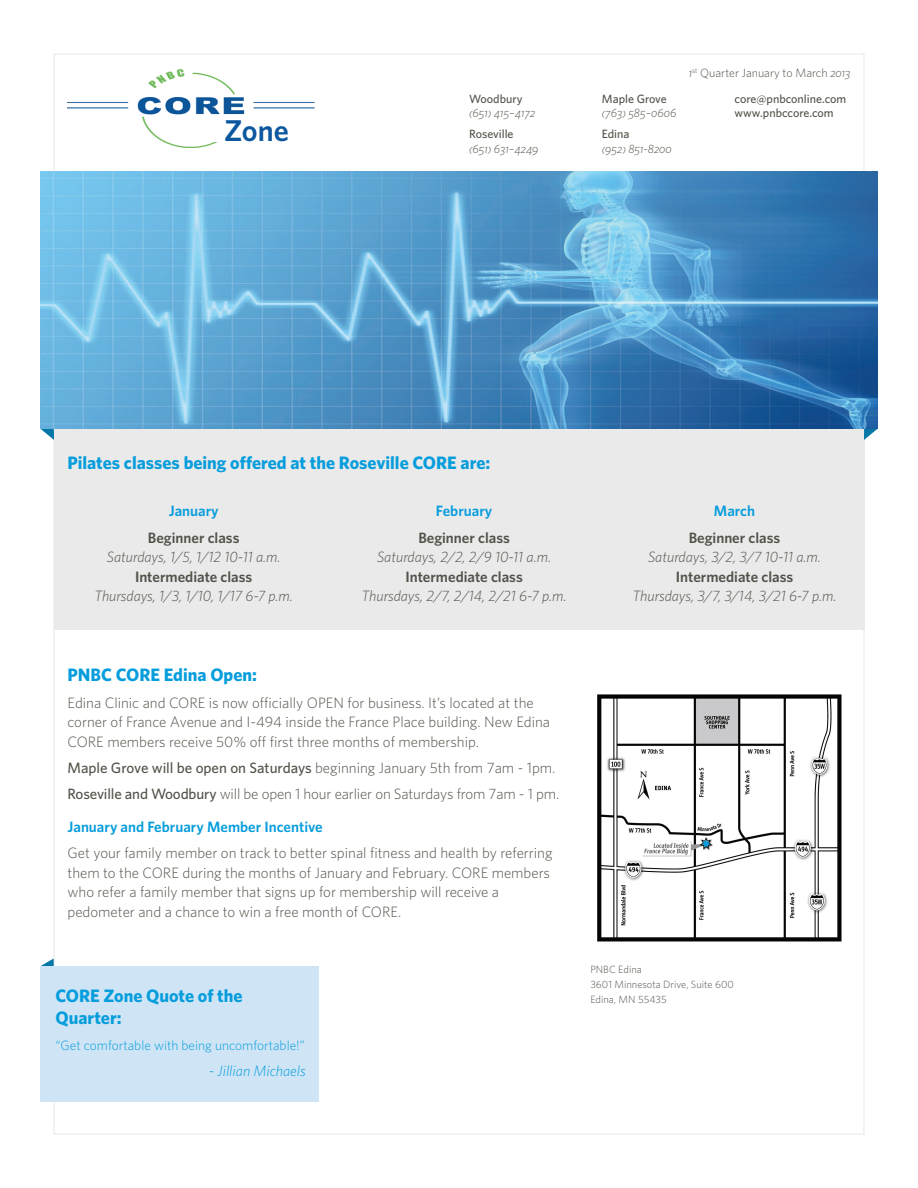
<style>
.page{position:relative;width:918px;height:1188px;background:#fff}
.page>*{position:absolute;margin:0;border:0;box-sizing:border-box;transform-origin:0 0}
.t1{font:600 30.15px "Whitney HTF";color:#0d579f}
.t2{font:700 18px/21.6px "Whitney HTF";color:#069ddc}
.t3{font:300 15px/19.5px "Whitney HTF";color:#535249}
.t4{font:italic 300 15px "Whitney HTF";color:#535249}
.t5{font:600 15px "Whitney HTF";color:#535249}
.t6{font:600 15px "Whitney HTF";color:#069ddc}
.t7{font:italic 300 15px "Whitney HTF";color:#069ddc}
.t8{font:300 13.5px "Whitney HTF";color:#069ddc}
.t9{font:500 12px/14.4px "Whitney HTF";color:#535249}
.t10{font:12px "Whitney HTF Light Italic SC";color:#535249}
.t11{font:300 12px "Whitney HTF";color:#535249}
.t12{font:300 10.5px/15px "Whitney HTF";color:#535249}
.s1{font-family:"Whitney HTF Light Italic SC";font-weight:400}
.s2{font-weight:500}
</style>
<div class="page">
<svg style="left:40px;top:958px;width:14px;height:32px"></svg>
<div style="left:41px;top:966px;width:278px;height:136px;background:#cfe5f6"></div>
<div style="left:54px;top:426px;width:810px;height:204px;background:#eaeaeb"></div>
<svg style="left:41px;top:429px;width:13px;height:11px"></svg>
<svg style="left:864px;top:429px;width:13px;height:11px"></svg>
<img style="left:40px;top:171px;width:838px;height:258px">
<img style="left:68px;top:70px;width:247px;height:77px">
<div style="left:193px;top:119px;width:184px;height:23px;background:#fff"></div>
<img style="left:597px;top:694px;width:245px;height:248px">
<svg style="left:702px;top:839px;width:8px;height:8px"></svg>
<h1 class="t1" style="left:224px;top:113px;width:66px">Zone</h1>
<p class="t9" style="left:469px;top:91px;width:55px">Woodbury</p>
<p class="t10" style="left:469px;top:106px;width:68px">(651) 415–4172</p>
<p class="t9" style="left:469px;top:127px;width:46px">Roseville</p>
<p class="t10" style="left:469px;top:142px;width:71px">(651) 631–4249</p>
<p class="t9" style="left:602px;top:91px;width:66px">Maple Grove</p>
<p class="t10" style="left:602px;top:106px;width:76px">(763) 585–0606</p>
<p class="t9" style="left:602px;top:127px;width:29px">Edina</p>
<p class="t10" style="left:602px;top:142px;width:71px">(952) 851-8200</p>
<p class="t11" style="left:689px;top:66px;width:163px"><span class="s1">1</span><sup>st</sup> Quarter January to March <span class="s1">2013</span></p>
<p class="t9" style="left:735px;top:91px;width:113px">core@pnbconline.com www.pnbccore.com</p>
<p class="t2" style="left:68px;top:452px;width:424px">Pilates classes being offered at the Roseville CORE are:</p>
<p class="t6" style="left:169px;top:502px;width:51px">January</p>
<p class="t5" style="left:148px;top:528px;width:93px">Beginner class</p>
<p class="t4" style="left:107px;top:548px;width:175px">Saturdays, 1/5, 1/12 10-11 a.m.</p>
<p class="t5" style="left:135px;top:567px;width:119px">Intermediate class</p>
<p class="t4" style="left:94px;top:587px;width:200px">Thursdays, 1/3, 1/10, 1/17 6-7 p.m.</p>
<p class="t6" style="left:436px;top:502px;width:58px">February</p>
<p class="t5" style="left:418px;top:528px;width:93px">Beginner class</p>
<p class="t4" style="left:377px;top:548px;width:176px">Saturdays, 2/2, 2/9 10-11 a.m.</p>
<p class="t5" style="left:405px;top:567px;width:119px">Intermediate class</p>
<p class="t4" style="left:362px;top:587px;width:206px">Thursdays, 2/7, 2/14, 2/21 6-7 p.m.</p>
<p class="t6" style="left:714px;top:502px;width:43px">March</p>
<p class="t5" style="left:689px;top:528px;width:93px">Beginner class</p>
<p class="t4" style="left:648px;top:548px;width:174px">Saturdays, 3/2, 3/7 10-11 a.m.</p>
<p class="t5" style="left:676px;top:567px;width:119px">Intermediate class</p>
<p class="t4" style="left:633px;top:587px;width:205px">Thursdays, 3/7, 3/14, 3/21 6-7 p.m.</p>
<p class="t2" style="left:68px;top:664px;width:191px">PNBC CORE Edina Open:</p>
<p class="t3" style="left:68px;top:692px;width:484px">Edina Clinic and CORE is now officially OPEN for business. It’s located at the corner of France Avenue and I-494 inside the France Place building. New Edina<br>CORE members receive 50% off first three months of membership.</p>
<p class="t3" style="left:68px;top:754px;width:493px;line-height:26.2px"><span class="s2">Maple Grove will be open on Saturdays</span> beginning January 5th from 7am - 1pm.<br><span class="s2">Roseville and Woodbury</span> will be open 1 hour earlier on Saturdays from 7am - 1 pm.</p>
<p class="t6" style="left:68px;top:818px;width:257px">January and February Member Incentive</p>
<p class="t3" style="left:68px;top:843px;width:487px">Get your family member on track to better spinal fitness and health by referring them to the CORE during the months of January and February. CORE members who refer a family member that signs up for membership will receive a pedometer and a chance to win a free month of CORE.</p>
<p class="t2" style="left:56px;top:985px;width:189px">CORE Zone Quote of the<br>Quarter:</p>
<p class="t8" style="left:56px;top:1037px;width:251px">“Get comfortable with being uncomfortable!”</p>
<p class="t7" style="left:209px;top:1062px;width:99px">- Jillian Michaels</p>
<p class="t12" style="left:590px;top:962px;width:145px">PNBC Edina<br>3601 Minnesota Drive, Suite 600<br>Edina, MN 55435</p>
</div>
